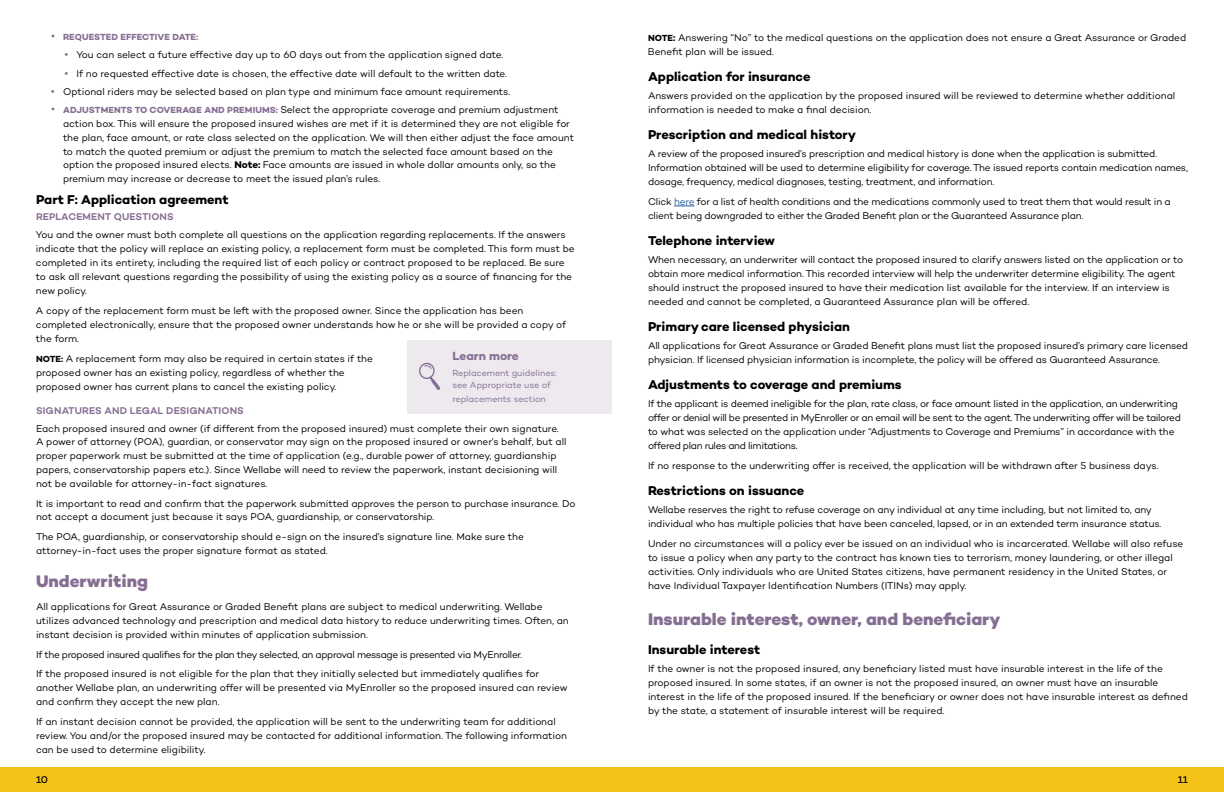
<style>
.page{position:relative;width:1224px;height:792px;background:#fff}
.page>*{position:absolute;margin:0;border:0;box-sizing:border-box;transform-origin:0 0}
.t1{font:800 17px "Campton";color:#866e93}
.t2{font:700 13px "Campton";color:#000}
.t3{font:700 12px "Campton";color:#866e93}
.t4{font:10px/14px "Campton";letter-spacing:-.01em;color:#000}
.t5{font:10px/14px "Campton";letter-spacing:-.03em;color:#000}
.t6{font:600 10px "Campton";letter-spacing:.01em;color:#866e93}
.t7{font:500 10px "Campton";color:#000}
.t8{font:9px/12px "Campton";letter-spacing:-.005em;color:#866e93}
.t9{font:700 9px "Campton";letter-spacing:.005em;color:#866e93}
.s1{font-weight:400;font-size:12px}
.s2{font-size:12px;color:#866e93}
.s3{font-weight:700;font-size:9px;color:#866e93}
.s4{font-weight:700}
.s5{font-weight:700;font-size:9px}
.s6{color:#215e9e}
</style>
<div class="page">
<div style="left:612px;top:768px;width:612px;height:24px;background:#f3c317"></div>
<div style="left:0;top:768px;width:612px;height:24px;background:#f3c317"></div>
<div style="left:408px;top:340px;width:204px;height:73px;background:#ede9ef"></div>
<svg style="left:674px;top:206px;width:20px;height:1px"></svg>
<p class="t9" style="left:51px;top:31px;width:149px"><span class="s1">•</span> REQUESTED EFFECTIVE DATE:</p>
<p class="t4" style="left:64px;top:48px;width:440px"><span class="s2">•</span> You can select a future effective day up to 60 days out from the application signed date.</p>
<p class="t4" style="left:64px;top:66px;width:444px"><span class="s2">•</span> If no requested effective date is chosen, the effective date will default to the written date.</p>
<p class="t4" style="left:51px;top:84px;width:461px"><span class="s2">•</span> Optional riders may be selected based on plan type and minimum face amount requirements.</p>
<p class="t4" style="left:63px;top:103px;width:513px;text-indent:-12px"><span class="s2">•</span> <span class="s3">ADJUSTMENTS TO COVERAGE AND PREMIUMS:</span> Select the appropriate coverage and premium adjustment action box. This will ensure the proposed insured wishes are met if it is determined they are not eligible for the plan, face amount, or rate class selected on the application. We will then either adjust the face amount to match the quoted premium or adjust the premium to match the selected face amount based on the option the proposed insured elects. <span class="s4">Note:</span> Face amounts are issued in whole dollar amounts only, so the premium may increase or decrease to meet the issued plan’s rules.</p>
<h2 class="t2" style="left:36px;top:192px;width:194px">Part F: Application agreement</h2>
<p class="t6" style="left:36px;top:211px;width:139px">REPLACEMENT QUESTIONS</p>
<p class="t4" style="left:36px;top:228px;width:540px">You and the owner must both complete all questions on the application regarding replacements. If the answers indicate that the policy will replace an existing policy, a replacement form must be completed. This form must be completed in its entirety, including the required list of each policy or contract proposed to be replaced. Be sure to ask all relevant questions regarding the possibility of using the existing policy as a source of financing for the new policy.</p>
<p class="t4" style="left:36px;top:304px;width:532px">A copy of the replacement form must be left with the proposed owner. Since the application has been completed electronically, ensure that the proposed owner understands how he or she will be provided a copy of the form.</p>
<p class="t4" style="left:36px;top:352px;width:338px"><span class="s5">NOTE:</span> A replacement form may also be required in certain states if the proposed owner has an existing policy, regardless of whether the proposed owner has current plans to cancel the existing policy.</p>
<p class="t6" style="left:36px;top:404px;width:209px">SIGNATURES AND LEGAL DESIGNATIONS</p>
<p class="t4" style="left:36px;top:421px;width:532px">Each proposed insured and owner (if different from the proposed insured) must complete their own signature.<br>A power of attorney (POA), guardian, or conservator may sign on the proposed insured or owner’s behalf, but all proper paperwork must be submitted at the time of application (e.g., durable power of attorney, guardianship papers, conservatorship papers etc.). Since Wellabe will need to review the paperwork, instant decisioning will not be available for attorney-in-fact signatures.</p>
<p class="t4" style="left:36px;top:496px;width:541px">It is important to read and confirm that the paperwork submitted approves the person to purchase insurance. Do not accept a document just because it says POA, guardianship, or conservatorship.</p>
<p class="t4" style="left:36px;top:530px;width:489px">The POA, guardianship, or conservatorship should e-sign on the insured’s signature line. Make sure the attorney-in-fact uses the proper signature format as stated.</p>
<h1 class="t1" style="left:36px;top:571px;width:113px">Underwriting</h1>
<p class="t4" style="left:36px;top:599px;width:534px">All applications for Great Assurance or Graded Benefit plans are subject to medical underwriting. Wellabe utilizes advanced technology and prescription and medical data history to reduce underwriting times. Often, an instant decision is provided within minutes of application submission.</p>
<p class="t5" style="left:36px;top:644px;width:505px;line-height:19.8px">If the proposed insured qualifies for the plan they selected, an approval message is presented via MyEnroller.<br>If the proposed insured is not eligible for the plan that they initially selected but immediately qualifies for</p>
<p class="t4" style="left:36px;top:681px;width:533px">another Wellabe plan, an underwriting offer will be presented via MyEnroller so the proposed insured can review and confirm they accept the new plan.</p>
<p class="t4" style="left:36px;top:714px;width:532px">If an instant decision cannot be provided, the application will be sent to the underwriting team for additional review. You and/or the proposed insured may be contacted for additional information. The following information can be used to determine eligibility.</p>
<p class="t3" style="left:452px;top:348px;width:68px">Learn more</p>
<p class="t8" style="left:452px;top:366px;width:106px">Replacement guidelines: see Appropriate use of</p>
<p class="t8" style="left:452px;top:392px;width:95px">replacements section</p>
<p class="t4" style="left:648px;top:30px;width:540px"><span class="s5">NOTE</span><span class="s4">:</span> Answering “No” to the medical questions on the application does not ensure a Great Assurance or Graded<br>Benefit plan will be issued.</p>
<h2 class="t2" style="left:648px;top:68px;width:164px">Application for insurance</h2>
<p class="t4" style="left:648px;top:88px;width:529px">Answers provided on the application by the proposed insured will be reviewed to determine whether additional information is needed to make a final decision.</p>
<h2 class="t2" style="left:648px;top:126px;width:210px">Prescription and medical history</h2>
<p class="t4" style="left:648px;top:146px;width:542px">A review of the proposed insured’s prescription and medical history is done when the application is submitted.<br>Information obtained will be used to determine eligibility for coverage. The issued reports contain medication names, dosage, frequency, medical diagnoses, testing, treatment, and information.</p>
<p class="t4" style="left:648px;top:194px;width:524px">Click <span class="s6">here</span> for a list of health conditions and the medications commonly used to treat them that would result in a client being downgraded to either the Graded Benefit plan or the Guaranteed Assurance plan.</p>
<h2 class="t2" style="left:648px;top:232px;width:129px">Telephone interview</h2>
<p class="t4" style="left:648px;top:252px;width:537px">When necessary, an underwriter will contact the proposed insured to clarify answers listed on the application or to obtain more medical information. This recorded interview will help the underwriter determine eligibility. The agent should instruct the proposed insured to have their medication list available for the interview. If an interview is needed and cannot be completed, a Guaranteed Assurance plan will be offered.</p>
<h2 class="t2" style="left:648px;top:318px;width:204px">Primary care licensed physician</h2>
<p class="t4" style="left:648px;top:338px;width:541px">All applications for Great Assurance or Graded Benefit plans must list the proposed insured’s primary care licensed physician. If licensed physician information is incomplete, the policy will be offered as Guaranteed Assurance.</p>
<h2 class="t2" style="left:648px;top:376px;width:255px">Adjustments to coverage and premiums</h2>
<p class="t5" style="left:648px;top:397px;width:534px">If the applicant is deemed ineligible for the plan, rate class, or face amount listed in the application, an underwriting offer or denial will be presented in MyEnroller or an email will be sent to the agent. The underwriting offer will be tailored to what was selected on the application under “Adjustments to Coverage and Premiums” in accordance with the offered plan rules and limitations.</p>
<p class="t4" style="left:648px;top:459px;width:512px">If no response to the underwriting offer is received, the application will be withdrawn after 5 business days.</p>
<h2 class="t2" style="left:648px;top:483px;width:158px">Restrictions on issuance</h2>
<p class="t4" style="left:648px;top:503px;width:515px">Wellabe reserves the right to refuse coverage on any individual at any time including, but not limited to, any individual who has multiple policies that have been canceled, lapsed, or in an extended term insurance status.</p>
<p class="t4" style="left:648px;top:537px;width:537px">Under no circumstances will a policy ever be issued on an individual who is incarcerated. Wellabe will also refuse to issue a policy when any party to the contract has known ties to terrorism, money laundering, or other illegal activities. Only individuals who are United States citizens, have permanent residency in the United States, or have Individual Taxpayer Identification Numbers (ITINs) may apply.</p>
<h1 class="t1" style="left:648px;top:608px;width:354px">Insurable interest, owner, and beneficiary</h1>
<h2 class="t2" style="left:648px;top:641px;width:114px">Insurable interest</h2>
<p class="t4" style="left:648px;top:661px;width:541px">If the owner is not the proposed insured, any beneficiary listed must have insurable interest in the life of the proposed insured. In some states, if an owner is not the proposed insured, an owner must have an insurable interest in the life of the proposed insured. If the beneficiary or owner does not have insurable interest as defined by the state, a statement of insurable interest will be required.</p>
<p class="t7" style="left:36px;top:773px;width:14px">10</p>
<p class="t7" style="left:1178px;top:773px;width:12px">11</p>
</div>
